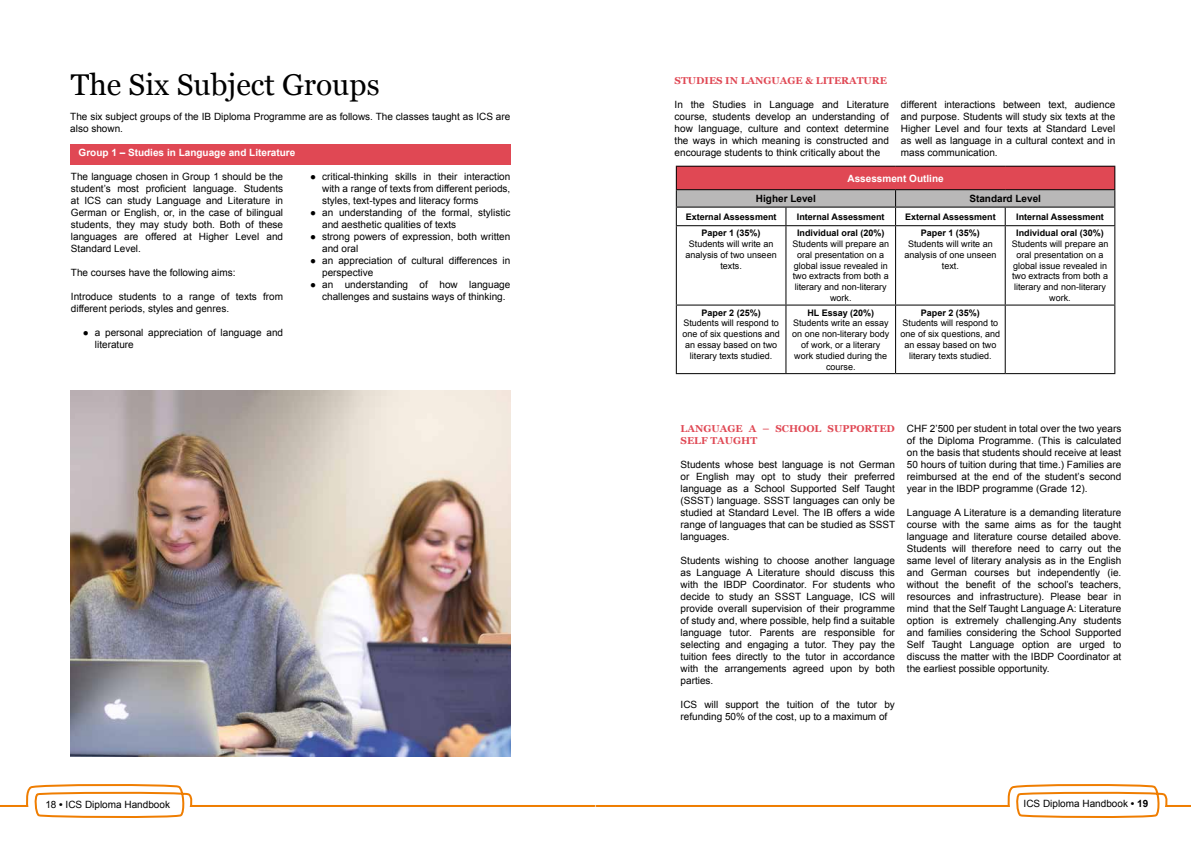
<style>
.page{position:relative;width:1191px;height:842px;background:#fff}
.page>*{position:absolute;margin:0;border:0;box-sizing:border-box;transform-origin:0 0}
.t1{font:30px "Georgia";color:#000}
.t2{font:10px/12px "Arial";color:#000;text-align:justify}
.t3{font:700 10px/12px "Georgia";color:#e04854}
.t4{font:700 10px "Arial";color:#fff}
.t5{font:700 10px "Arial";color:#000}
.t6{font:9px/10.8px "Arial";color:#000;text-align:center}
.t7{font:700 9px "Arial";color:#000}
.s1{font-family:"Georgia"}
.s2{font-weight:700}
</style>
<div class="page">
<svg style="left:0;top:784px;width:1191px;height:34px"></svg>
<div style="left:70px;top:144px;width:441px;height:21px;background:#e04854"></div>
<hr style="left:676px;top:166px;width:110px;height:1px;background:#000">
<hr style="left:786px;top:166px;width:109px;height:1px;background:#000">
<hr style="left:895px;top:166px;width:110px;height:1px;background:#000">
<hr style="left:1005px;top:166px;width:110px;height:1px;background:#000">
<svg style="left:676px;top:167px;width:439px;height:58px"></svg>
<hr style="left:676px;top:225px;width:110px;height:1px;background:#000">
<hr style="left:676px;top:226px;width:1px;height:79px;background:#000">
<hr style="left:786px;top:225px;width:109px;height:1px;background:#000">
<hr style="left:785px;top:226px;width:1px;height:79px;background:#000">
<hr style="left:895px;top:225px;width:110px;height:1px;background:#000">
<hr style="left:895px;top:226px;width:1px;height:79px;background:#000">
<hr style="left:1005px;top:225px;width:110px;height:1px;background:#000">
<hr style="left:1004px;top:226px;width:1px;height:79px;background:#000">
<hr style="left:1114px;top:226px;width:1px;height:79px;background:#000">
<hr style="left:676px;top:305px;width:110px;height:1px;background:#000">
<hr style="left:676px;top:306px;width:1px;height:67px;background:#000">
<hr style="left:786px;top:305px;width:109px;height:1px;background:#000">
<hr style="left:785px;top:306px;width:1px;height:67px;background:#000">
<hr style="left:895px;top:305px;width:110px;height:1px;background:#000">
<hr style="left:895px;top:306px;width:1px;height:67px;background:#000">
<hr style="left:1005px;top:305px;width:110px;height:1px;background:#000">
<hr style="left:1004px;top:306px;width:1px;height:67px;background:#000">
<hr style="left:1114px;top:306px;width:1px;height:67px;background:#000">
<hr style="left:676px;top:373px;width:110px;height:1px;background:#000">
<hr style="left:786px;top:373px;width:109px;height:1px;background:#000">
<hr style="left:895px;top:373px;width:110px;height:1px;background:#000">
<hr style="left:1005px;top:373px;width:110px;height:1px;background:#000">
<img style="left:71px;top:390px;width:439px;height:367px">
<h1 class="t1" style="left:71px;top:62px;width:310px">The Six Subject Groups</h1>
<p class="t2" style="left:70px;top:111px;width:441px">The six subject groups of the IB Diploma Programme are as follows. The classes taught as ICS are also shown.</p>
<p class="t4" style="left:79px;top:146px;width:218px">Group 1 – Studies in Language and Literature</p>
<p class="t2" style="left:71px;top:171px;width:214px">The language chosen in Group 1 should be the student’s most proficient language. Students at ICS can study Language and Literature in German or English, or, in the case of bilingual students, they may study both. Both of these languages are offered at Higher Level and Standard Level.</p>
<p class="t2" style="left:71px;top:267px;width:166px">The courses have the following aims:</p>
<p class="t2" style="left:71px;top:291px;width:214px">Introduce students to a range of texts from different periods, styles and genres.</p>
<p class="t2" style="left:95px;top:327px;width:190px;text-indent:-12px"><span class="s1">●</span> a personal appreciation of language and literature</p>
<p class="t2" style="left:322px;top:171px;width:190px;text-indent:-12px"><span class="s1">●</span> critical-thinking skills in their interaction with a range of texts from different periods, styles, text-types and literacy forms</p>
<p class="t2" style="left:322px;top:207px;width:190px;text-indent:-12px"><span class="s1">●</span> an understanding of the formal, stylistic and aesthetic qualities of texts</p>
<p class="t2" style="left:322px;top:231px;width:190px;text-indent:-12px"><span class="s1">●</span> strong powers of expression, both written and oral</p>
<p class="t2" style="left:322px;top:255px;width:190px;text-indent:-12px"><span class="s1">●</span> an appreciation of cultural differences in perspective</p>
<p class="t2" style="left:322px;top:279px;width:190px;text-indent:-12px"><span class="s1">●</span> an understanding of how language challenges and sustains ways of thinking.</p>
<p class="t3" style="left:674px;top:74px;width:214px">STUDIES IN LANGUAGE &amp; LITERATURE</p>
<p class="t2" style="left:674px;top:99px;width:216px">In the Studies in Language and Literature course, students develop an understanding of how language, culture and context determine the ways in which meaning is constructed and encourage students to think critically about the</p>
<p class="t2" style="left:901px;top:99px;width:216px">different interactions between text, audience and purpose. Students will study six texts at the Higher Level and four texts at Standard Level as well as language in a cultural context and in mass communication.</p>
<p class="t4" style="left:847px;top:171px;width:98px">Assessment Outline</p>
<p class="t5" style="left:756px;top:192px;width:62px">Higher Level</p>
<p class="t5" style="left:969px;top:192px;width:73px">Standard Level</p>
<p class="t7" style="left:686px;top:210px;width:92px">External Assessment</p>
<p class="t7" style="left:797px;top:210px;width:89px">Internal Assessment</p>
<p class="t7" style="left:905px;top:210px;width:92px">External Assessment</p>
<p class="t7" style="left:1016px;top:210px;width:89px">Internal Assessment</p>
<p class="t7" style="left:701px;top:227px;width:61px">Paper 1 (35%)</p>
<p class="t6" style="left:685px;top:239px;width:93px">Students will write an analysis of two unseen texts.</p>
<p class="t7" style="left:797px;top:227px;width:89px">Individual oral (20%)</p>
<p class="t6" style="left:792px;top:239px;width:98px">Students will prepare an oral presentation on a global issue revealed in two extracts from both a literary and non-literary work.</p>
<p class="t7" style="left:921px;top:227px;width:61px">Paper 1 (35%)</p>
<p class="t6" style="left:904px;top:239px;width:94px">Students will write an analysis of one unseen text.</p>
<p class="t7" style="left:1016px;top:227px;width:89px">Individual oral (30%)</p>
<p class="t6" style="left:1011px;top:239px;width:98px">Students will prepare an oral presentation on a global issue revealed in two extracts from both a literary and non-literary work.</p>
<p class="t7" style="left:701px;top:306px;width:61px">Paper 2 (25%)</p>
<p class="t6" style="left:682px;top:318px;width:99px">Students will respond to one of six questions and an essay based on two literary texts studied.</p>
<p class="t7" style="left:807px;top:306px;width:68px">HL Essay (20%)</p>
<p class="t6" style="left:792px;top:318px;width:99px">Students write an essay on one non-literary body of work, or a literary work studied during the course.</p>
<p class="t7" style="left:921px;top:306px;width:61px">Paper 2 (35%)</p>
<p class="t6" style="left:900px;top:318px;width:101px">Students will respond to one of six questions, and an essay based on two literary texts studied.</p>
<p class="t3" style="left:680px;top:422px;width:216px">LANGUAGE A – SCHOOL SUPPORTED<br>SELF TAUGHT</p>
<p class="t2" style="left:680px;top:459px;width:216px">Students whose best language is not German or English may opt to study their preferred language as a School Supported Self Taught (SSST) language. SSST languages can only be studied at Standard Level. The IB offers a wide range of languages that can be studied as SSST languages.</p>
<p class="t2" style="left:680px;top:555px;width:216px">Students wishing to choose another language as Language A Literature should discuss this with the IBDP Coordinator. For students who decide to study an SSST Language, ICS will provide overall supervision of their programme of study and, where possible, help find a suitable language tutor. Parents are responsible for selecting and engaging a tutor. They pay the tuition fees directly to the tutor in accordance with the arrangements agreed upon by both parties.</p>
<p class="t2" style="left:680px;top:699px;width:216px">ICS will support the tuition of the tutor by refunding 50% of the cost, up to a maximum of</p>
<p class="t2" style="left:907px;top:423px;width:216px">CHF 2’500 per student in total over the two years of the Diploma Programme. (This is calculated on the basis that students should receive at least 50 hours of tuition during that time.) Families are reimbursed at the end of the student’s second year in the IBDP programme (Grade 12).</p>
<p class="t2" style="left:907px;top:507px;width:216px">Language A Literature is a demanding literature course with the same aims as for the taught language and literature course detailed above.<br>Students will therefore need to carry out the same level of literary analysis as in the English and German courses but independently (ie. without the benefit of the school’s teachers, resources and infrastructure). Please bear in mind that the Self Taught Language A: Literature option is extremely challenging.Any students and families considering the School Supported Self Taught Language option are urged to discuss the matter with the IBDP Coordinator at the earliest possible opportunity.</p>
<p class="t2" style="left:45px;top:798px;width:126px">18 <span class="s2">•</span> ICS Diploma Handbook</p>
<p class="t2" style="left:1023px;top:797px;width:126px">ICS Diploma Handbook <span class="s2">• 19</span></p>
</div>
